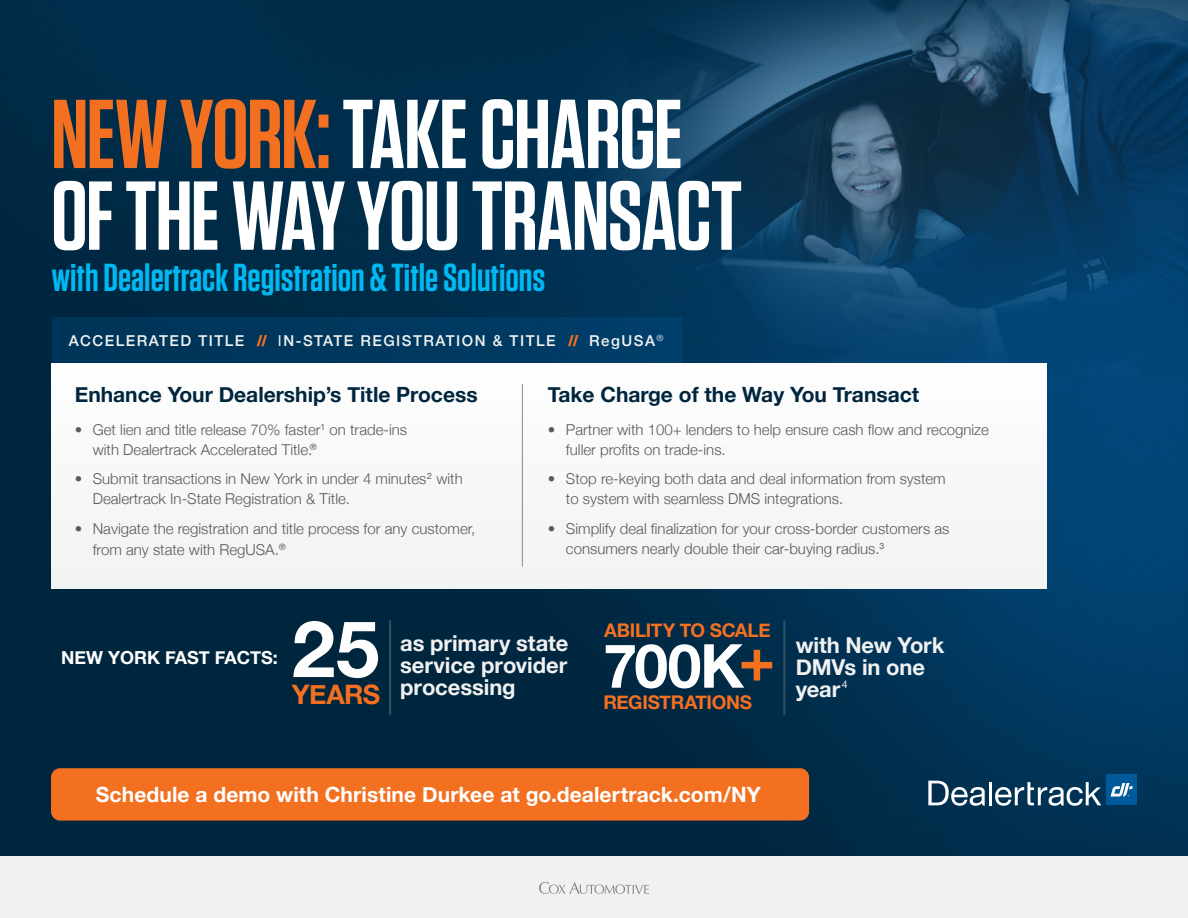
<style>
.page{position:relative;width:1188px;height:918px;background:#fff}
.page>*{position:absolute;margin:0;border:0;box-sizing:border-box;transform-origin:0 0}
.t1{font:600 97.65px/81.6px "Tungsten";letter-spacing:-.015em;color:#fff}
.t2{font:700 78.6px "Helvetica Neue";color:#fff}
.t3{font:700 60.75px "Helvetica Neue";color:#fff}
.t4{font:600 39px "Tungsten";color:#00b9f2}
.t5{font:700 26.85px "Helvetica Neue";letter-spacing:-.02em;color:#f37021}
.t6{font:700 21.9px/21.9px "Helvetica Neue";letter-spacing:-.005em;color:#f1f1f1;text-align:justify}
.t7{font:700 21px "Helvetica Neue";color:#00263e}
.t8{font:700 21px "Helvetica Neue";letter-spacing:.005em;color:#fff}
.t9{font:700 18.9px "Helvetica Neue";letter-spacing:-.02em;color:#f37021}
.t10{font:700 18px "Helvetica Neue";color:#fff}
.t11{font:300 15px/20.2px "Helvetica Neue";color:#58595b}
.t12{font:500 15px "Helvetica Neue";letter-spacing:.1em;color:#f1f1f1}
.s1{color:#f37021}
.s2{font-weight:900;font-stretch:condensed;color:#f37021}
.s3{font-weight:400}
</style>
<div class="page">
<img style="left:0;top:0;width:1188px;height:856px">
<div style="left:52px;top:318px;width:630px;height:45px;background:#00385e"></div>
<div style="left:51px;top:363px;width:996px;height:225px;background:#f7f8f8"></div>
<hr style="left:522px;top:384px;width:1px;height:183px;background:#888991">
<hr style="left:389px;top:620px;width:2px;height:95px;background:#335165">
<hr style="left:783px;top:620px;width:2px;height:95px;background:#335165">
<div style="left:51px;top:768px;width:758px;height:53px;background:#f37021;border-radius:9px"></div>
<hr style="left:989px;top:782px;width:3px;height:23px;background:#fff">
<svg style="left:995px;top:782px;width:106px;height:24px"></svg>
<svg style="left:928px;top:781px;width:57px;height:25px"></svg>
<div style="left:1106px;top:774px;width:31px;height:31px;background:#00599a"></div>
<svg style="left:1111px;top:783px;width:22px;height:14px"></svg>
<div style="left:0;top:856px;width:1188px;height:62px;background:#f1f1f2"></div>
<svg style="left:539px;top:882px;width:110px;height:12px"></svg>
<h1 class="t1" style="left:51px;top:95px;width:693px"><span class="s1">NEW YORK:</span> TAKE CHARGE<br>OF THE WAY YOU TRANSACT</h1>
<h3 class="t4" style="left:51px;top:257px;width:495px">with Dealertrack Registration &amp; Title Solutions</h3>
<p class="t12" style="left:69px;top:328px;width:596px">ACCELERATED TITLE <span class="s2">//</span> <span class="s3">I</span>N-STATE REGISTRATION &amp; TITLE <span class="s2">//</span> RegUSA<sup>®</sup></p>
<h3 class="t7" style="left:548px;top:378px;width:373px">Take Charge of the Way You Transact</h3>
<p class="t11" style="left:566px;top:418px;width:425px;text-indent:-18px">• Partner with 100+ lenders to help ensure cash flow and recognize fuller profits on trade-ins.</p>
<p class="t11" style="left:566px;top:467px;width:381px;text-indent:-18px">• Stop re-keying both data and deal information from system to system with seamless DMS integrations.</p>
<p class="t11" style="left:566px;top:517px;width:385px;text-indent:-18px">• Simplify deal finalization for your cross-border customers as consumers nearly double their car-buying radius.<sup>3</sup></p>
<h3 class="t7" style="left:75px;top:378px;width:404px">Enhance Your Dealership’s Title Process</h3>
<p class="t11" style="left:93px;top:418px;width:316px;text-indent:-18px">• Get lien and title release 70% faster<sup>1</sup> on trade-ins with Dealertrack Accelerated Title.<sup>®</sup></p>
<p class="t11" style="left:93px;top:467px;width:371px;text-indent:-18px">• Submit transactions in New York in under 4 minutes<sup>2</sup> with<br>Dealertrack In-State Registration &amp; Title.</p>
<p class="t11" style="left:93px;top:517px;width:384px;line-height:21px;text-indent:-18px">• Navigate the registration and title process for any customer, from any state with RegUSA.<sup>®</sup></p>
<p class="t10" style="left:61px;top:643px;width:218px">NEW YORK FAST FACTS:</p>
<h2 class="t2" style="left:292px;top:587px;width:89px">25</h2>
<h3 class="t5" style="left:292px;top:673px;width:90px">YEARS</h3>
<p class="t9" style="left:604px;top:615px;width:168px">ABILITY TO SCALE</p>
<h3 class="t6" style="left:400px;top:632px;width:170px">as primary state service provider processing</h3>
<h3 class="t6" style="left:796px;top:635px;width:150px;text-align:left">with New York<br>DMVs in one year <sup>4</sup></h3>
<h3 class="t3" style="left:603px;top:618px;width:173px">700K<span class="s1">+</span></h3>
<p class="t9" style="left:603px;top:688px;width:150px">REGISTRATIONS</p>
<h3 class="t8" style="left:96px;top:778px;width:666px">Schedule a demo with Christine Durkee at go.dealertrack.com/NY</h3>
</div>
